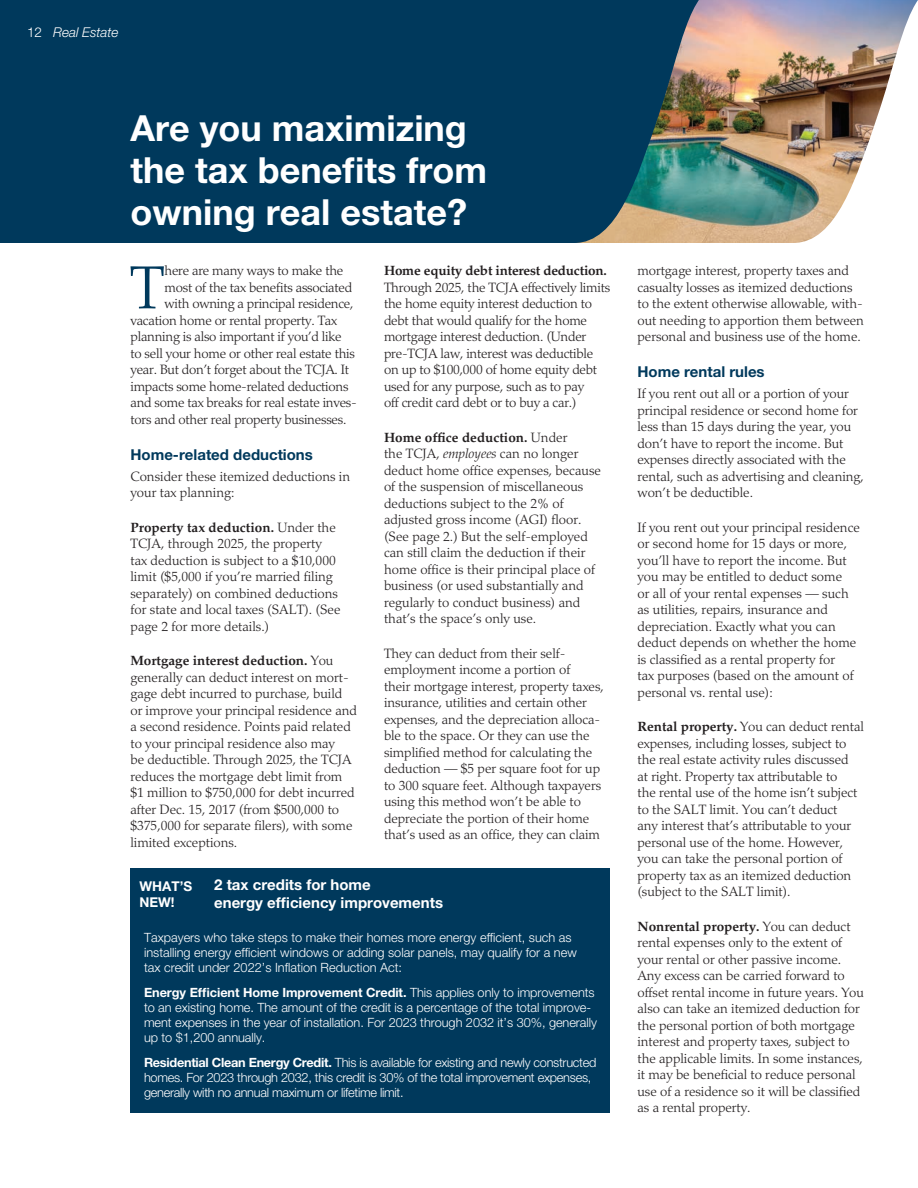
<style>
.page{position:relative;width:918px;height:1188px;background:#fff}
.page>*{position:absolute;margin:0;border:0;box-sizing:border-box;transform-origin:0 0}
.t1{font:300 60.6px "Palatino LT Std";color:#00395c}
.t2{font:700 36px/42px "Helvetica Neue LT Std";color:#fff}
.t3{font:700 15px/18px "Helvetica Neue LT Std";color:#fff}
.t4{font:700 15px "Helvetica Neue LT Std";color:#00395c}
.t5{font:300 13.5px/16.5px "Palatino LT Std";letter-spacing:-.005em;color:#231f20}
.t6{font:700 13.5px "Palatino LT Std";letter-spacing:-.015em;color:#231f20}
.t7{font:italic 300 13.5px "Helvetica Neue LT Std";color:#fff}
.t8{font:700 13.5px/16.5px "Helvetica Neue LT Std";color:#fff}
.t9{font:300 12.75px/15.3px "Helvetica Neue LT Std";letter-spacing:-.005em;color:#fff}
.s1{font-style:normal}
.s2{font-weight:700}
.s3{font-style:italic}
</style>
<div class="page">
<img style="left:720px;top:0;width:198px;height:243px">
<svg style="left:0;top:0;width:720px;height:243px;background:#0c415e"></svg>
<div style="left:130px;top:919px;width:480px;height:193px;background:#00395c"></div>
<div style="left:130px;top:869px;width:480px;height:50px;background:#00395c"></div>
<p class="t7" style="left:27px;top:24px;width:93px"><span class="s1">12</span> Real Estate</p>
<h2 class="t2" style="left:130px;top:106px;width:358px">Are you maximizing the tax benefits from owning real estate?</h2>
<h1 class="t1" style="left:130px;top:253px;width:35px">T</h1>
<p class="t5" style="left:165px;top:263px;width:180px">here are many ways to make the</p>
<p class="t5" style="left:165px;top:279px;width:189px">most of the tax benefits associated</p>
<p class="t5" style="left:165px;top:296px;width:191px">with owning a principal residence,</p>
<p class="t5" style="left:130px;top:312px;width:208px">vacation home or rental property. Tax</p>
<p class="t5" style="left:130px;top:329px;width:213px">planning is also important if you’d like</p>
<p class="t5" style="left:130px;top:345px;width:226px">to sell your home or other real estate this</p>
<p class="t5" style="left:130px;top:362px;width:220px">year. But don’t forget about the TCJA. It</p>
<p class="t5" style="left:130px;top:378px;width:220px">impacts some home-related deductions</p>
<p class="t5" style="left:130px;top:395px;width:228px">and some tax breaks for real estate inves-</p>
<p class="t5" style="left:130px;top:411px;width:217px">tors and other real property businesses.</p>
<p class="t4" style="left:130px;top:445px;width:184px">Home-related deductions</p>
<p class="t5" style="left:130px;top:468px;width:221px">Consider these itemized deductions in your tax planning:</p>
<p class="t5" style="left:130px;top:519px;width:212px"><span class="s2">Property tax deduction.</span> Under the TCJA, through 2025, the property tax deduction is subject to a $10,000 limit ($5,000 if you’re married filing separately) on combined deductions for state and local taxes (SALT). (See page 2 for more details.)</p>
<p class="t5" style="left:130px;top:653px;width:228px"><span class="s2">Mortgage interest deduction.</span> You generally can deduct interest on mort&shy;gage debt incurred to purchase, build or improve your principal residence and a second residence. Points paid related to your principal residence also may<br>be deductible. Through 2025, the TCJA reduces the mortgage debt limit from $1 million to $750,000 for debt incurred after Dec. 15, 2017 (from $500,000 to $375,000 for separate filers), with some limited exceptions.</p>
<p class="t6" style="left:384px;top:263px;width:225px">Home equity debt interest deduction.</p>
<p class="t5" style="left:384px;top:279px;width:228px">Through 2025, the TCJA effectively limits the home equity interest deduction to debt that would qualify for the home mortgage interest deduction. (Under pre-TCJA law, interest was deductible on up to $100,000 of home equity debt used for any purpose, such as to pay<br>off credit card debt or to buy a car.)</p>
<p class="t5" style="left:384px;top:429px;width:219px"><span class="s2">Home office deduction.</span> Under<br>the TCJA, <span class="s3">employees</span> can no longer deduct home office expenses, because of the suspension of miscellaneous deductions subject to the 2% of adjusted gross income (AGI) floor. (See page 2.) But the self-employed can still claim the deduction if their home office is their principal place of business (or used substantially and regularly to conduct business) and that’s the space’s only use.</p>
<p class="t5" style="left:384px;top:645px;width:221px">They can deduct from their self&shy;employment income a portion of<br>their mortgage interest, property taxes, insurance, utilities and certain other expenses, and the depreciation alloca&shy;ble to the space. Or they can use the simplified method for calculating the deduction — $5 per square foot for up to 300 square feet. Although taxpayers using this method won’t be able to depreciate the portion of their home that’s used as an office, they can claim</p>
<p class="t8" style="left:140px;top:877px;width:54px">WHAT’S<br>NEW!</p>
<p class="t3" style="left:214px;top:876px;width:230px">2 tax credits for home<br>energy efficiency improvements</p>
<p class="t9" style="left:144px;top:929px;width:434px">Taxpayers who take steps to make their homes more energy efficient, such as installing energy efficient windows or adding solar panels, may qualify for a new tax credit under 2022’s Inflation Reduction Act:</p>
<p class="t9" style="left:144px;top:984px;width:455px"><span class="s2">Energy Efficient Home Improvement Credit.</span> This applies only to improvements to an existing home. The amount of the credit is a percentage of the total improve&shy;ment expenses in the year of installation. For 2023 through 2032 it’s 30%, generally up to $1,200 annually.</p>
<p class="t9" style="left:144px;top:1054px;width:454px"><span class="s2">Residential Clean Energy Credit.</span> This is available for existing and newly constructed homes. For 2023 through 2032, this credit is 30% of the total improvement expenses, generally with no annual maximum or lifetime limit.</p>
<p class="t5" style="left:638px;top:263px;width:228px">mortgage interest, property taxes and casualty losses as itemized deductions to the extent otherwise allowable, with&shy;out needing to apportion them between personal and business use of the home.</p>
<p class="t4" style="left:638px;top:363px;width:129px">Home rental rules</p>
<p class="t5" style="left:638px;top:386px;width:228px">If you rent out all or a portion of your principal residence or second home for less than 15 days during the year, you don’t have to report the income. But expenses directly associated with the rental, such as advertising and cleaning, won’t be deductible.</p>
<p class="t5" style="left:638px;top:519px;width:224px">If you rent out your principal residence or second home for 15 days or more, you’ll have to report the income. But you may be entitled to deduct some<br>or all of your rental expenses — such as utilities, repairs, insurance and depreciation. Exactly what you can deduct depends on whether the home is classified as a rental property for<br>tax purposes (based on the amount of personal vs. rental use):</p>
<p class="t5" style="left:638px;top:719px;width:228px"><span class="s2">Rental property.</span> You can deduct rental expenses, including losses, subject to the real estate activity rules discussed<br>at right. Property tax attributable to<br>the rental use of the home isn’t subject to the SALT limit. You can’t deduct<br>any interest that’s attributable to your personal use of the home. However, you can take the personal portion of property tax as an itemized deduction (subject to the SALT limit).</p>
<p class="t5" style="left:638px;top:918px;width:228px"><span class="s2">Nonrental property.</span> You can deduct rental expenses only to the extent of your rental or other passive income.<br>Any excess can be carried forward to offset rental income in future years. You also can take an itemized deduction for the personal portion of both mortgage interest and property taxes, subject to the applicable limits. In some instances, it may be beneficial to reduce personal use of a residence so it will be classified as a rental property.</p>
</div>
